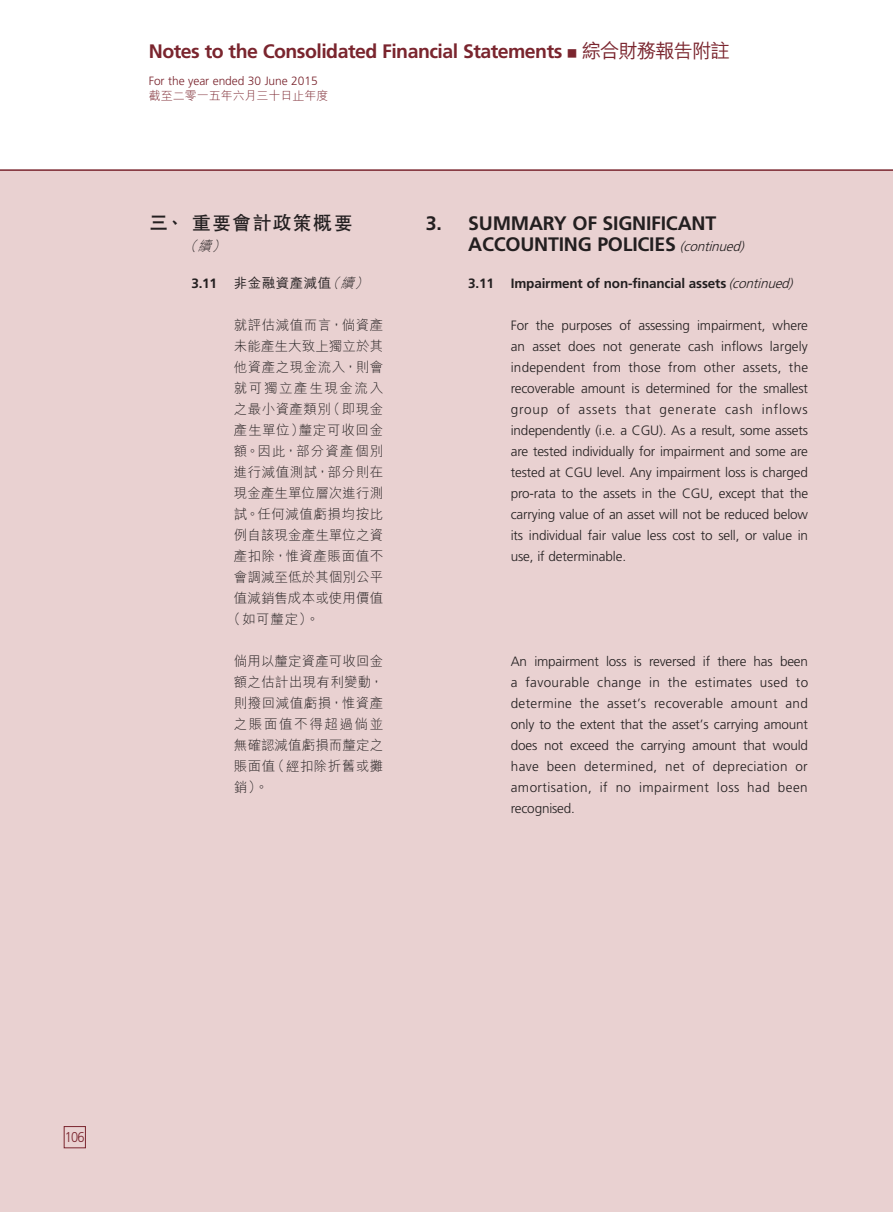
<style>
.page{position:relative;width:893px;height:1212px;background:#fff}
.page>*{position:absolute;margin:0;border:0;box-sizing:border-box;transform-origin:0 0}
.Heading_1{font:700 19.5px/21px "Frutiger LT Std";letter-spacing:-.01em;color:#231f20}
.t1{font:700 19.5px "Frutiger LT Std";letter-spacing:-.025em;color:#7a252e}
.C_Heading_1{font:700 19.5px "C Hei 2 HK";letter-spacing:.04em;color:#231f20}
.t2{font:300 14.25px "Frutiger LT Std";color:#7a252e;scale:.9 1}
.Body_Text{font:300 13.5px/21px "Frutiger LT Std";letter-spacing:-.01em;color:#231f20;text-align:justify}
.C_Body_Text{font:300 13.5px/21px "M Hei HK";letter-spacing:.04em;color:#231f20;text-align:justify}
.C_Body_Text-2{font:300 13.5px "M Hei HK";letter-spacing:.005em;color:#231f20}
.Heading_2{font:700 13.5px "Frutiger LT Std";letter-spacing:-.01em;color:#231f20}
.C_Heading_2{font:500 13.5px "M Hei HK";letter-spacing:.04em;color:#231f20}
.C_Body_Text-3{font:300 13.5px "M Hei HK";letter-spacing:.09em;color:#231f20}
.C_Body_Text-4{font:300 13.5px "M Hei HK";letter-spacing:.12em;color:#231f20}
.C_Heading_1-2{font:italic 300 13.5px "M Hei HK";color:#231f20}
.t3{font:300 12px "Frutiger LT Std";letter-spacing:-.005em;color:#7a252e}
.t4{font:300 12px "M Hei HK";color:#7a252e}
.s1{font-family:"M Hei HK";font-weight:500;font-size:12px}
.s2{font-family:"M Hei HK";font-weight:500}
.s3{font-family:"Frutiger LT Std";font-weight:700}
.s4{font-weight:300;font-style:italic}
.s5{font-weight:300;font-style:italic;font-size:13.5px}
</style>
<div class="page">
<div style="left:0;top:170px;width:893px;height:1042px;background:#e9d1d1"></div>
<hr style="left:0;top:169px;width:893px;height:2px;background:#7a252e">
<div style="left:64px;top:1126px;width:22px;height:22px;border:1px solid #7a252e"></div>
<h1 class="t1" style="left:149px;top:40px;width:583px">Notes to the Consolidated Financial Statements <span class="s1">■</span> <span class="s2">綜合財務報告附註</span></h1>
<p class="t3" style="left:149px;top:74px;width:170px">For the year ended 30 June 2015</p>
<p class="t4" style="left:149px;top:89px;width:181px">截至二零一五年六月三十日止年度</p>
<p class="C_Heading_1" style="left:149px;top:213px;width:205px">三、重要會計政策概要</p>
<p class="C_Heading_1-2" style="left:183px;top:239px;width:47px">（續）</p>
<p class="C_Heading_2" style="left:191px;top:273px;width:182px"><span class="s3">3.11</span> 非金融資產減值<span class="s4">（續）</span></p>
<p class="C_Body_Text" style="left:234px;top:315px;width:151px">就評估減值而言，倘資產</p>
<p class="C_Body_Text-2" style="left:234px;top:339px;width:151px">未能產生大致上獨立於其</p>
<p class="C_Body_Text" style="left:234px;top:357px;width:151px">他資產之現金流入，則會</p>
<p class="C_Body_Text-4" style="left:234px;top:381px;width:151px">就可獨立產生現金流入</p>
<p class="C_Body_Text" style="left:234px;top:399px;width:151px">之最小資產類別（即現金</p>
<p class="C_Body_Text" style="left:234px;top:420px;width:151px">產生單位）釐定可收回金</p>
<p class="C_Body_Text-3" style="left:234px;top:444px;width:151px">額。因此，部分資產個別</p>
<p class="C_Body_Text" style="left:234px;top:462px;width:151px">進行減值測試，部分則在</p>
<p class="C_Body_Text-2" style="left:234px;top:486px;width:151px">現金產生單位層次進行測</p>
<p class="C_Body_Text" style="left:234px;top:504px;width:151px">試。任何減值虧損均按比</p>
<p class="C_Body_Text-2" style="left:234px;top:528px;width:151px">例自該現金產生單位之資</p>
<p class="C_Body_Text" style="left:234px;top:546px;width:151px">產扣除，惟資產賬面值不</p>
<p class="C_Body_Text-2" style="left:234px;top:570px;width:151px">會調減至低於其個別公平</p>
<p class="C_Body_Text-2" style="left:234px;top:591px;width:151px">值減銷售成本或使用價值</p>
<p class="C_Body_Text" style="left:227px;top:609px;width:94px">（如可釐定）。</p>
<p class="C_Body_Text" style="left:234px;top:651px;width:151px">倘用以釐定資產可收回金額之估計出現有利變動，則撥回減值虧損，惟資產之賬面值不得超過倘並無確認減值虧損而釐定之賬面值（經扣除折舊或攤銷）。</p>
<p class="Heading_1" style="left:468px;top:213px;width:281px;text-indent:-43px">3. SUMMARY OF SIGNIFICANT<br>ACCOUNTING POLICIES <span class="s5">(continued)</span></p>
<p class="Heading_2" style="left:468px;top:276px;width:330px">3.11 Impairment of non-financial assets <span class="s4">(continued)</span></p>
<p class="Body_Text" style="left:511px;top:315px;width:299px">For the purposes of assessing impairment, where an asset does not generate cash inflows largely independent from those from other assets, the recoverable amount is determined for the smallest group of assets that generate cash inflows independently (i.e. a CGU). As a result, some assets are tested individually for impairment and some are tested at CGU level. Any impairment loss is charged pro-rata to the assets in the CGU, except that the carrying value of an asset will not be reduced below its individual fair value less cost to sell, or value in use, if determinable.</p>
<p class="Body_Text" style="left:511px;top:651px;width:299px">An impairment loss is reversed if there has been a favourable change in the estimates used to determine the asset’s recoverable amount and only to the extent that the asset’s carrying amount does not exceed the carrying amount that would have been determined, net of depreciation or amortisation, if no impairment loss had been recognised.</p>
<p class="t2" style="left:65px;top:1129px;width:24px">106</p>
</div>
